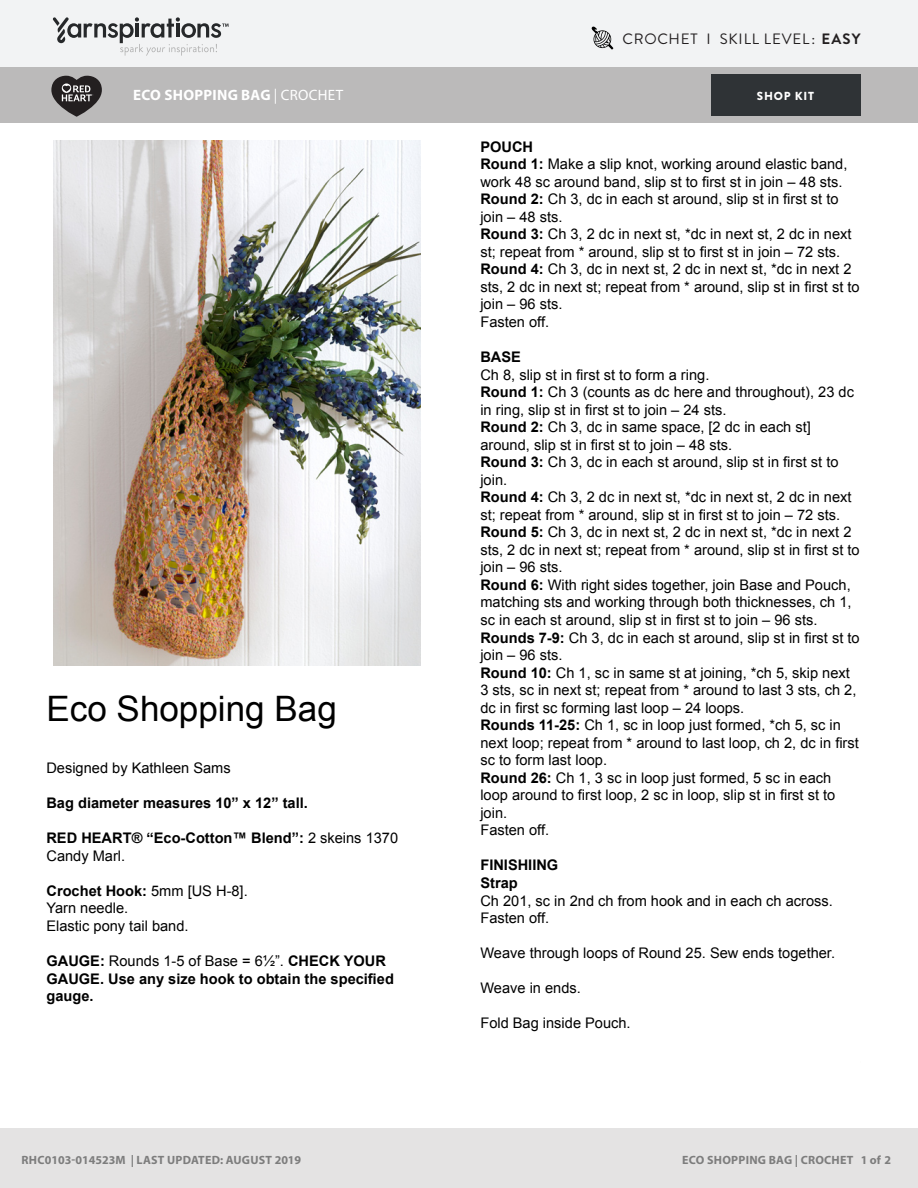
<style>
.page{position:relative;width:918px;height:1188px;background:#fff}
.page>*{position:absolute;margin:0;border:0;box-sizing:border-box;transform-origin:0 0}
.t1{font:35.1px "Arial";color:#000}
.Skill_Level{font:15px "Brandon Grotesque";letter-spacing:.05em;color:#231f20}
.Pattern_Title{font:700 15px "Myriad Pro";letter-spacing:.02em;color:#fff}
.t2{font:14.55px/17.5px "Arial";color:#000}
.t3{font:700 14.55px/17.5px "Arial";color:#000}
.t4{font:700 12px "Myriad Pro";letter-spacing:.02em;color:#7d7d7d}
.t5{font:900 11.7px "Brandon Grotesque";letter-spacing:.065em;color:#fff}
.s1{font-weight:700}
.s2{font-weight:400}
</style>
<div class="page">
<div style="left:0;top:0;width:918px;height:68px;background:#f2f3f4"></div>
<div style="left:0;top:68px;width:918px;height:55px;background:#bbbaba"></div>
<svg style="left:53px;top:17px;width:176px;height:39px"></svg>
<div style="left:711px;top:74px;width:150px;height:42px;background:#2f3336"></div>
<svg style="left:51px;top:76px;width:51px;height:41px"></svg>
<div style="left:0;top:1128px;width:918px;height:60px;background:#e4e3e3"></div>
<img style="left:54px;top:141px;width:367px;height:525px">
<svg style="left:591px;top:26px;width:22px;height:24px"></svg>
<p class="Skill_Level" style="left:623px;top:29px;width:239px">CROCHET I SKILL LEVEL: <span class="s1">EASY</span></p>
<p class="Pattern_Title" style="left:133px;top:85px;width:211px">ECO SHOPPING BAG <span class="s2">| CROCHET</span></p>
<p class="t5" style="left:757px;top:88px;width:59px">SHOP KIT</p>
<p class="t1" style="left:46px;top:689px;width:292px">Eco Shopping Bag</p>
<p class="t2" style="left:46px;top:759px;width:186px">Designed by Kathleen Sams</p>
<p class="t3" style="left:46px;top:794px;width:263px">Bag diameter measures 10” x 12” tall.</p>
<p class="t3" style="left:46px;top:829px;width:353px">RED HEART® “Eco-Cotton™ Blend”: <span class="s2">2 skeins 1370<br>Candy Marl.</span></p>
<p class="t2" style="left:46px;top:882px;width:203px"><span class="s1">Crochet Hook:</span> 5mm [US H-8].<br>Yarn needle.<br>Elastic pony tail band.</p>
<p class="t3" style="left:46px;top:952px;width:349px">GAUGE: <span class="s2">Rounds 1-5 of Base = 6½”.</span> CHECK YOUR<br>GAUGE. Use any size hook to obtain the specified gauge.</p>
<p class="t2" style="left:480px;top:138px;width:381px"><span class="s1">POUCH<br>Round 1:</span> Make a slip knot, working around elastic band, work 48 sc around band, slip st to first st in join – 48 sts.<br><span class="s1">Round 2:</span> Ch 3, dc in each st around, slip st in first st to join – 48 sts.<br><span class="s1">Round 3:</span> Ch 3, 2 dc in next st, *dc in next st, 2 dc in next st; repeat from * around, slip st to first st in join – 72 sts.<br><span class="s1">Round 4:</span> Ch 3, dc in next st, 2 dc in next st, *dc in next 2 sts, 2 dc in next st; repeat from * around, slip st in first st to join – 96 sts.<br>Fasten off.</p>
<p class="t2" style="left:480px;top:348px;width:381px"><span class="s1">BASE<br></span>Ch 8, slip st in first st to form a ring.<br><span class="s1">Round 1:</span> Ch 3 (counts as dc here and throughout), 23 dc in ring, slip st in first st to join – 24 sts.<br><span class="s1">Round 2:</span> Ch 3, dc in same space, [2 dc in each st] around, slip st in first st to join – 48 sts.<br><span class="s1">Round 3:</span> Ch 3, dc in each st around, slip st in first st to join.<br><span class="s1">Round 4:</span> Ch 3, 2 dc in next st, *dc in next st, 2 dc in next st; repeat from * around, slip st in first st to join – 72 sts.<br><span class="s1">Round 5:</span> Ch 3, dc in next st, 2 dc in next st, *dc in next 2 sts, 2 dc in next st; repeat from * around, slip st in first st to join – 96 sts.<br><span class="s1">Round 6:</span> With right sides together, join Base and Pouch, matching sts and working through both thicknesses, ch 1, sc in each st around, slip st in first st to join – 96 sts.<br><span class="s1">Rounds 7-9:</span> Ch 3, dc in each st around, slip st in first st to join – 96 sts.<br><span class="s1">Round 10:</span> Ch 1, sc in same st at joining, *ch 5, skip next 3 sts, sc in next st; repeat from * around to last 3 sts, ch 2, dc in first sc forming last loop – 24 loops.<br><span class="s1">Rounds 11-25:</span> Ch 1, sc in loop just formed, *ch 5, sc in next loop; repeat from * around to last loop, ch 2, dc in first sc to form last loop.<br><span class="s1">Round 26:</span> Ch 1, 3 sc in loop just formed, 5 sc in each loop around to first loop, 2 sc in loop, slip st in first st to join.<br>Fasten off.</p>
<p class="t2" style="left:480px;top:857px;width:354px"><span class="s1">FINISHIING<br>Strap<br></span>Ch 201, sc in 2nd ch from hook and in each ch across.<br>Fasten off.</p>
<p class="t2" style="left:480px;top:944px;width:356px">Weave through loops of Round 25. Sew ends together.</p>
<p class="t2" style="left:480px;top:979px;width:102px">Weave in ends.</p>
<p class="t2" style="left:480px;top:1014px;width:152px">Fold Bag inside Pouch.</p>
<p class="t4" style="left:22px;top:1152px;width:281px">RHC0103-014523M | LAST UPDATED: AUGUST 2019</p>
<p class="t4" style="left:682px;top:1152px;width:210px">ECO SHOPPING BAG | CROCHET 1 of 2</p>
</div>
